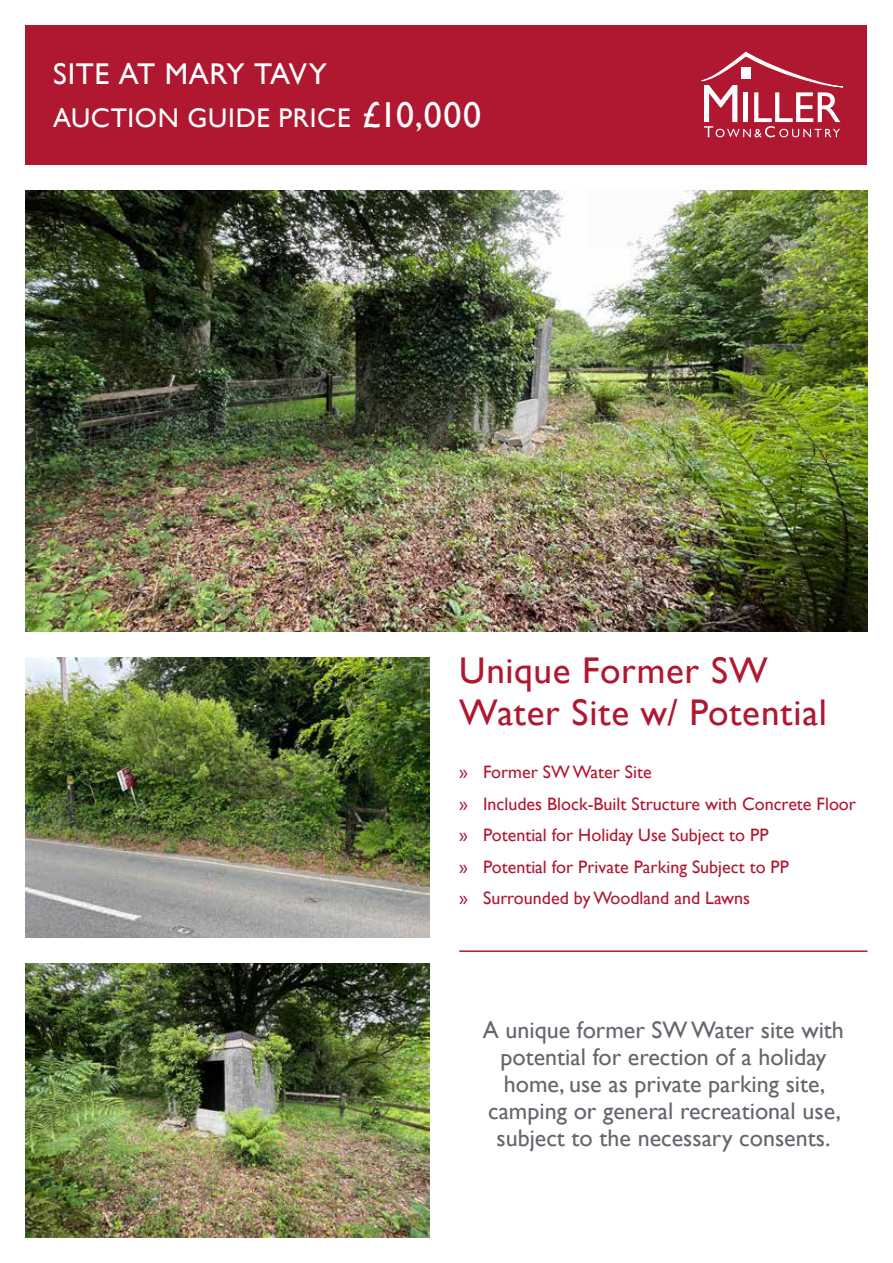
<style>
.page{position:relative;width:893px;height:1263px;background:#fff}
.page>*{position:absolute;margin:0;border:0;box-sizing:border-box;transform-origin:0 0}
.t1{font:37.2px/42.5px "Gill Sans";letter-spacing:.02em;color:#af1830}
.t2{font:30px "Gill Sans";letter-spacing:.015em;color:#fff}
.t3{font:27px "Gill Sans";letter-spacing:.025em;color:#fff}
.t4{font:24px/27px "Gill Sans";color:#63676d;text-align:center}
.t5{font:18px/31.5px "Gill Sans";color:#af1830}
.s1{font-size:36px}
</style>
<div class="page">
<img style="left:26px;top:657px;width:403px;height:281px">
<img style="left:26px;top:190px;width:841px;height:441px">
<div style="left:26px;top:26px;width:841px;height:139px;background:#af1830"></div>
<svg style="left:702px;top:52px;width:141px;height:85px"></svg>
<img style="left:26px;top:963px;width:403px;height:274px">
<hr style="left:459px;top:950px;width:408px;height:2px;background:#af1830">
<h2 class="t2" style="left:53px;top:57px;width:275px">SITE AT MARY TAVY</h2>
<h3 class="t3" style="left:53px;top:102px;width:429px">AUCTION GUIDE PRICE <span class="s1">£10,000</span></h3>
<h1 class="t1" style="left:459px;top:650px;width:369px">Unique Former SW<br>Water Site w/ Potential</h1>
<p class="t5" style="left:459px;top:757px;width:398px">» Former SW Water Site<br>» Includes Block-Built Structure with Concrete Floor » Potential for Holiday Use Subject to PP<br>» Potential for Private Parking Subject to PP<br>» Surrounded by Woodland and Lawns</p>
<h3 class="t4" style="left:483px;top:1017px;width:363px">A unique former SW Water site with potential for erection of a holiday home, use as private parking site, camping or general recreational use, subject to the necessary consents.</h3>
</div>
